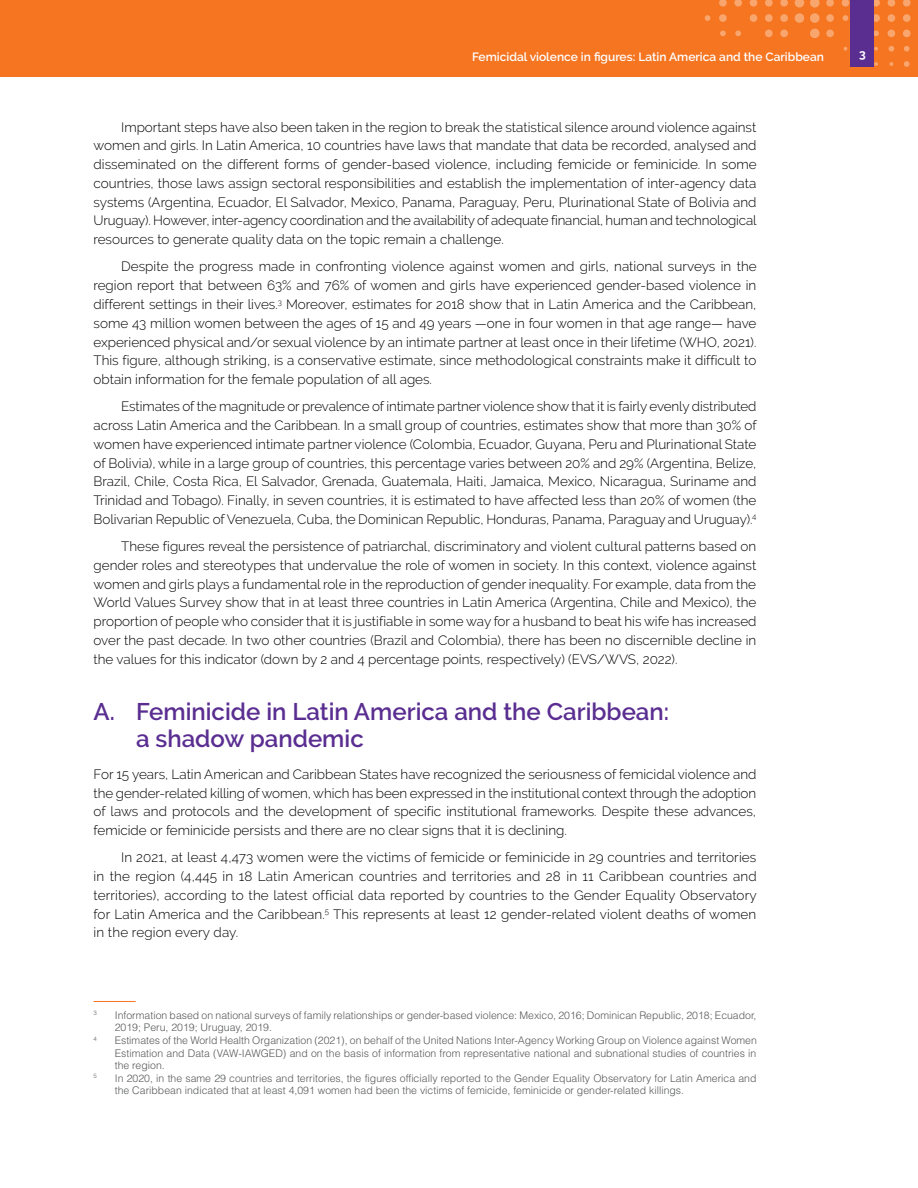
<style>
.page{position:relative;width:918px;height:1188px;background:#fff}
.page>*{position:absolute;margin:0;border:0;box-sizing:border-box;transform-origin:0 0}
.t1{font:600 24px/27px "Raleway";color:#5a2e91}
.t2{font:300 13.5px/18.8px "Raleway";color:#000;text-align:justify}
.t3{font:600 12px "Raleway";color:#fff}
.t4{font:700 12px "Raleway";color:#fff}
.t5{font:300 10.5px/12.6px "Helvetica LT Std";color:#58595b}
.t6{font:300 6.15px "Helvetica LT Std";color:#58595b}
</style>
<div class="page">
<div style="left:0;top:0;width:918px;height:77px;background:#f57521"></div>
<svg style="left:844px;top:47px;width:3px;height:4px"></svg>
<svg style="left:843px;top:15px;width:5px;height:6px"></svg>
<svg style="left:842px;top:0;width:7px;height:7px"></svg>
<svg style="left:874px;top:62px;width:4px;height:4px"></svg>
<svg style="left:874px;top:47px;width:4px;height:4px"></svg>
<svg style="left:874px;top:31px;width:5px;height:5px"></svg>
<div style="left:872px;top:14px;width:8px;height:8px;background:#f8a56e;border-radius:50%"></div>
<svg style="left:874px;top:0;width:6px;height:7px"></svg>
<svg style="left:889px;top:62px;width:4px;height:4px"></svg>
<svg style="left:889px;top:46px;width:5px;height:6px"></svg>
<div style="left:888px;top:30px;width:7px;height:7px;background:#f8a56e;border-radius:50%"></div>
<div style="left:888px;top:14px;width:7px;height:8px;background:#f8a56e;border-radius:50%"></div>
<svg style="left:888px;top:0;width:7px;height:7px"></svg>
<svg style="left:904px;top:61px;width:6px;height:6px"></svg>
<svg style="left:904px;top:46px;width:6px;height:6px"></svg>
<div style="left:903px;top:30px;width:8px;height:7px;background:#f8a56e;border-radius:50%"></div>
<div style="left:903px;top:14px;width:8px;height:8px;background:#f8a56e;border-radius:50%"></div>
<svg style="left:903px;top:0;width:8px;height:7px"></svg>
<svg style="left:705px;top:15px;width:5px;height:6px"></svg>
<svg style="left:720px;top:31px;width:6px;height:5px"></svg>
<svg style="left:719px;top:14px;width:8px;height:8px"></svg>
<svg style="left:719px;top:0;width:8px;height:7px"></svg>
<svg style="left:735px;top:31px;width:6px;height:5px"></svg>
<svg style="left:734px;top:0;width:8px;height:7px"></svg>
<div style="left:750px;top:14px;width:7px;height:8px;background:#f8a56e;border-radius:50%"></div>
<svg style="left:750px;top:0;width:7px;height:7px"></svg>
<div style="left:765px;top:30px;width:8px;height:7px;background:#f8a56e;border-radius:50%"></div>
<div style="left:765px;top:14px;width:8px;height:8px;background:#f8a56e;border-radius:50%"></div>
<svg style="left:765px;top:0;width:8px;height:7px"></svg>
<div style="left:780px;top:30px;width:8px;height:7px;background:#f8a56e;border-radius:50%"></div>
<div style="left:780px;top:14px;width:8px;height:8px;background:#f8a56e;border-radius:50%"></div>
<svg style="left:780px;top:0;width:8px;height:7px"></svg>
<svg style="left:795px;top:13px;width:9px;height:10px"></svg>
<svg style="left:795px;top:0;width:9px;height:8px"></svg>
<div style="left:810px;top:29px;width:10px;height:9px;background:#f8a56e;border-radius:50%"></div>
<svg style="left:810px;top:13px;width:10px;height:10px"></svg>
<svg style="left:810px;top:0;width:10px;height:8px"></svg>
<div style="left:826px;top:30px;width:8px;height:7px;background:#f8a56e;border-radius:50%"></div>
<svg style="left:826px;top:14px;width:8px;height:8px"></svg>
<svg style="left:826px;top:0;width:8px;height:7px"></svg>
<div style="left:850px;top:0;width:24px;height:67px;background:#5a2e91"></div>
<hr style="left:94px;top:1001px;width:42px;height:1px;background:#f57521">
<p class="t3" style="left:472px;top:50px;width:353px">Femicidal violence in figures: Latin America and the Caribbean</p>
<p class="t4" style="left:859px;top:47px;width:8px">3</p>
<p class="t2" style="left:94px;top:118px;width:665px;text-indent:28px">Important steps have also been taken in the region to break the statistical silence around violence against women and girls. In Latin America, 10 countries have laws that mandate that data be recorded, analysed and disseminated on the different forms of gender-based violence, including femicide or feminicide. In some countries, those laws assign sectoral responsibilities and establish the implementation of inter-agency data systems (Argentina, Ecuador, El Salvador, Mexico, Panama, Paraguay, Peru, Plurinational State of Bolivia and Uruguay). However, inter-agency coordination and the availability of adequate financial, human and technological resources to generate quality data on the topic remain a challenge.</p>
<p class="t2" style="left:94px;top:257px;width:665px;text-indent:28px">Despite the progress made in confronting violence against women and girls, national surveys in the region report that between 63% and 76% of women and girls have experienced gender-based violence in different settings in their lives.<sup>3</sup> Moreover, estimates for 2018 show that in Latin America and the Caribbean, some 43 million women between the ages of 15 and 49 years —one in four women in that age range— have experienced physical and/or sexual violence by an intimate partner at least once in their lifetime (WHO, 2021).<br>This figure, although striking, is a conservative estimate, since methodological constraints make it difficult to obtain information for the female population of all ages.</p>
<p class="t2" style="left:94px;top:397px;width:665px;text-indent:28px">Estimates of the magnitude or prevalence of intimate partner violence show that it is fairly evenly distributed across Latin America and the Caribbean. In a small group of countries, estimates show that more than 30% of women have experienced intimate partner violence (Colombia, Ecuador, Guyana, Peru and Plurinational State of Bolivia), while in a large group of countries, this percentage varies between 20% and 29% (Argentina, Belize, Brazil, Chile, Costa Rica, El Salvador, Grenada, Guatemala, Haiti, Jamaica, Mexico, Nicaragua, Suriname and Trinidad and Tobago). Finally, in seven countries, it is estimated to have affected less than 20% of women (the Bolivarian Republic of Venezuela, Cuba, the Dominican Republic, Honduras, Panama, Paraguay and Uruguay).<sup>4</sup></p>
<p class="t2" style="left:94px;top:537px;width:664px;text-indent:28px">These figures reveal the persistence of patriarchal, discriminatory and violent cultural patterns based on gender roles and stereotypes that undervalue the role of women in society. In this context, violence against women and girls plays a fundamental role in the reproduction of gender inequality. For example, data from the World Values Survey show that in at least three countries in Latin America (Argentina, Chile and Mexico), the proportion of people who consider that it is justifiable in some way for a husband to beat his wife has increased over the past decade. In two other countries (Brazil and Colombia), there has been no discernible decline in the values for this indicator (down by 2 and 4 percentage points, respectively) (EVS/WVS, 2022).</p>
<h1 class="t1" style="left:136px;top:698px;width:535px;text-indent:-43px">A. Feminicide in Latin America and the Caribbean: a shadow pandemic</h1>
<p class="t2" style="left:94px;top:765px;width:664px">For 15 years, Latin American and Caribbean States have recognized the seriousness of femicidal violence and the gender-related killing of women, which has been expressed in the institutional context through the adoption of laws and protocols and the development of specific institutional frameworks. Despite these advances, femicide or feminicide persists and there are no clear signs that it is declining.</p>
<p class="t2" style="left:94px;top:848px;width:665px;text-indent:28px">In 2021, at least 4,473 women were the victims of femicide or feminicide in 29 countries and territories in the region (4,445 in 18 Latin American countries and territories and 28 in 11 Caribbean countries and territories), according to the latest official data reported by countries to the Gender Equality Observatory for Latin America and the Caribbean.<sup>5</sup> This represents at least 12 gender-related violent deaths of women in the region every day.</p>
<p class="t6" style="left:94px;top:1009px;width:5px">3</p>
<p class="t5" style="left:115px;top:1009px;width:643px">Information based on national surveys of family relationships or gender-based violence: Mexico, 2016; Dominican Republic, 2018; Ecuador,<br>2019; Peru, 2019; Uruguay, 2019.</p>
<p class="t6" style="left:94px;top:1035px;width:5px">4</p>
<p class="t5" style="left:115px;top:1034px;width:644px;text-align:justify">Estimates of the World Health Organization (2021), on behalf of the United Nations Inter-Agency Working Group on Violence against Women Estimation and Data (VAW-IAWGED) and on the basis of information from representative national and subnational studies of countries in the region.</p>
<p class="t6" style="left:94px;top:1072px;width:5px">5</p>
<p class="t5" style="left:115px;top:1072px;width:643px">In 2020, in the same 29 countries and territories, the figures officially reported to the Gender Equality Observatory for Latin America and the Caribbean indicated that at least 4,091 women had been the victims of femicide, feminicide or gender-related killings.</p>
</div>
